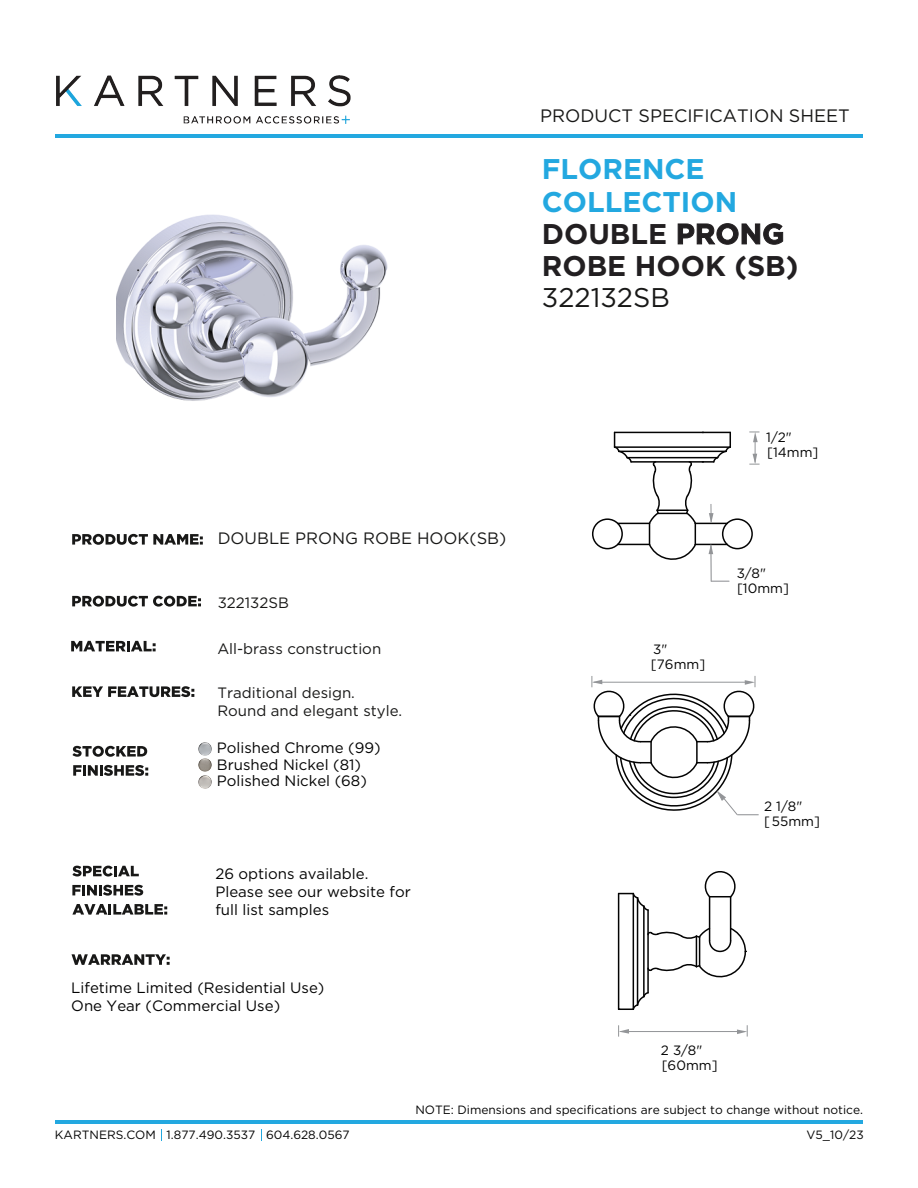
<style>
.page{position:relative;width:918px;height:1188px;background:#fff}
.page>*{position:absolute;margin:0;border:0;box-sizing:border-box;transform-origin:0 0}
.t1{font:700 28.5px/32.2px "Gotham";color:#221f21}
.t2{font:700 28.5px/32.2px "Gotham";color:#23a8e0}
.t3{font:27px "Gotham";color:#181817}
.t4{font:18px "Gotham";color:#181817}
.t5{font:16.5px "Gotham";color:#181817}
.t6{font:15px/18px "Gotham";color:#030303}
.t7{font:15px/18px "Gotham";color:#181817}
.t8{font:13.5px/14.9px "Gotham";color:#030303}
.t9{font:12px "Gotham";color:#030303}
</style>
<div class="page">
<hr style="left:55px;top:134px;width:808px;height:4px;background:#23a8e0">
<hr style="left:55px;top:1120px;width:808px;height:4px;background:#23a8e0">
<img style="left:56px;top:76px;width:295px;height:48px">
<svg style="left:72px;top:534px;width:131px;height:11px"></svg>
<svg style="left:72px;top:596px;width:129px;height:11px"></svg>
<svg style="left:72px;top:746px;width:75px;height:11px"></svg>
<svg style="left:73px;top:765px;width:75px;height:11px"></svg>
<svg style="left:72px;top:686px;width:122px;height:11px"></svg>
<svg style="left:72px;top:954px;width:98px;height:11px"></svg>
<svg style="left:71px;top:641px;width:85px;height:10px"></svg>
<svg style="left:72px;top:866px;width:67px;height:11px"></svg>
<svg style="left:72px;top:885px;width:71px;height:11px"></svg>
<svg style="left:72px;top:904px;width:95px;height:11px"></svg>
<hr style="left:695px;top:544px;width:32px;height:1px;background:#030303">
<hr style="left:618px;top:544px;width:32px;height:1px;background:#030303">
<hr style="left:695px;top:523px;width:32px;height:1px;background:#030303">
<hr style="left:618px;top:523px;width:32px;height:1px;background:#030303">
<hr style="left:631px;top:461px;width:83px;height:2px;background:#030303">
<hr style="left:627px;top:457px;width:91px;height:1px;background:#030303">
<hr style="left:619px;top:451px;width:107px;height:1px;background:#030303">
<hr style="left:615px;top:446px;width:115px;height:2px;background:#030303">
<hr style="left:615px;top:432px;width:115px;height:1px;background:#030303">
<div style="left:592px;top:518px;width:31px;height:31px;border:2px solid #030303;border-radius:50%"></div>
<svg style="left:613px;top:432px;width:20px;height:31px"></svg>
<div style="left:722px;top:518px;width:31px;height:31px;border:2px solid #030303;border-radius:50%"></div>
<svg style="left:712px;top:432px;width:19px;height:31px"></svg>
<hr style="left:730px;top:897px;width:1px;height:44px;background:#030303">
<hr style="left:709px;top:897px;width:1px;height:44px;background:#030303">
<hr style="left:647px;top:910px;width:2px;height:83px;background:#030303">
<hr style="left:643px;top:906px;width:2px;height:91px;background:#030303">
<hr style="left:637px;top:898px;width:1px;height:107px;background:#030303">
<hr style="left:633px;top:894px;width:1px;height:115px;background:#030303">
<hr style="left:618px;top:894px;width:1px;height:115px;background:#030303">
<svg style="left:619px;top:892px;width:30px;height:20px"></svg>
<svg style="left:704px;top:871px;width:32px;height:28px"></svg>
<svg style="left:619px;top:991px;width:30px;height:19px"></svg>
<svg style="left:647px;top:927px;width:100px;height:53px"></svg>
<svg style="left:648px;top:461px;width:55px;height:99px"></svg>
<svg style="left:749px;top:432px;width:11px;height:33px"></svg>
<svg style="left:709px;top:504px;width:5px;height:19px"></svg>
<svg style="left:709px;top:544px;width:20px;height:38px"></svg>
<hr style="left:620px;top:1031px;width:118px;height:1px;background:#939598">
<svg style="left:737px;top:1025px;width:11px;height:12px"></svg>
<svg style="left:618px;top:1025px;width:11px;height:12px"></svg>
<img style="left:116px;top:214px;width:272px;height:187px">
<svg style="left:198px;top:743px;width:13px;height:46px"></svg>
<svg style="left:591px;top:676px;width:168px;height:140px"></svg>
<p class="t4" style="left:540px;top:105px;width:311px">PRODUCT SPECIFICATION SHEET</p>
<h1 class="t2" style="left:542px;top:152px;width:197px">FLORENCE<br>COLLECTION</h1>
<h1 class="t1" style="left:542px;top:217px;width:258px">DOUBLE PRONG<br>ROBE HOOK (SB)</h1>
<h2 class="t3" style="left:542px;top:283px;width:130px">322132SB</h2>
<p class="t5" style="left:218px;top:528px;width:290px">DOUBLE PRONG ROBE HOOK(SB)</p>
<p class="t7" style="left:218px;top:594px;width:73px">322132SB</p>
<p class="t7" style="left:217px;top:639px;width:165px">All-brass construction</p>
<p class="t7" style="left:217px;top:683px;width:186px">Traditional design.<br>Round and elegant style.</p>
<p class="t6" style="left:217px;top:739px;width:165px;line-height:16.6px">Polished Chrome (99)<br>Brushed Nickel (81)<br>Polished Nickel (68)</p>
<p class="t6" style="left:215px;top:864px;width:197px">26 options available.<br>Please see our website for full list samples</p>
<p class="t6" style="left:71px;top:978px;width:255px">Lifetime Limited (Residential Use)<br>One Year (Commercial Use)</p>
<p class="t8" style="left:766px;top:430px;width:54px">1/2" [14mm]</p>
<p class="t8" style="left:651px;top:642px;width:56px">3" [76mm]</p>
<p class="t8" style="left:737px;top:566px;width:54px;line-height:14.2px">3/8" [10mm]</p>
<p class="t8" style="left:764px;top:798px;width:57px;line-height:15.3px">2 1/8" [55mm]</p>
<p class="t8" style="left:661px;top:1043px;width:58px">2 3/8" [60mm]</p>
<p class="t9" style="left:415px;top:1104px;width:449px">NOTE: Dimensions and specifications are subject to change without notice.</p>
<p class="t9" style="left:55px;top:1128px;width:296px">KARTNERS.COM 1.877.490.3537 604.628.0567</p>
<p class="t9" style="left:807px;top:1128px;width:59px">V5_10/23</p>
</div>
